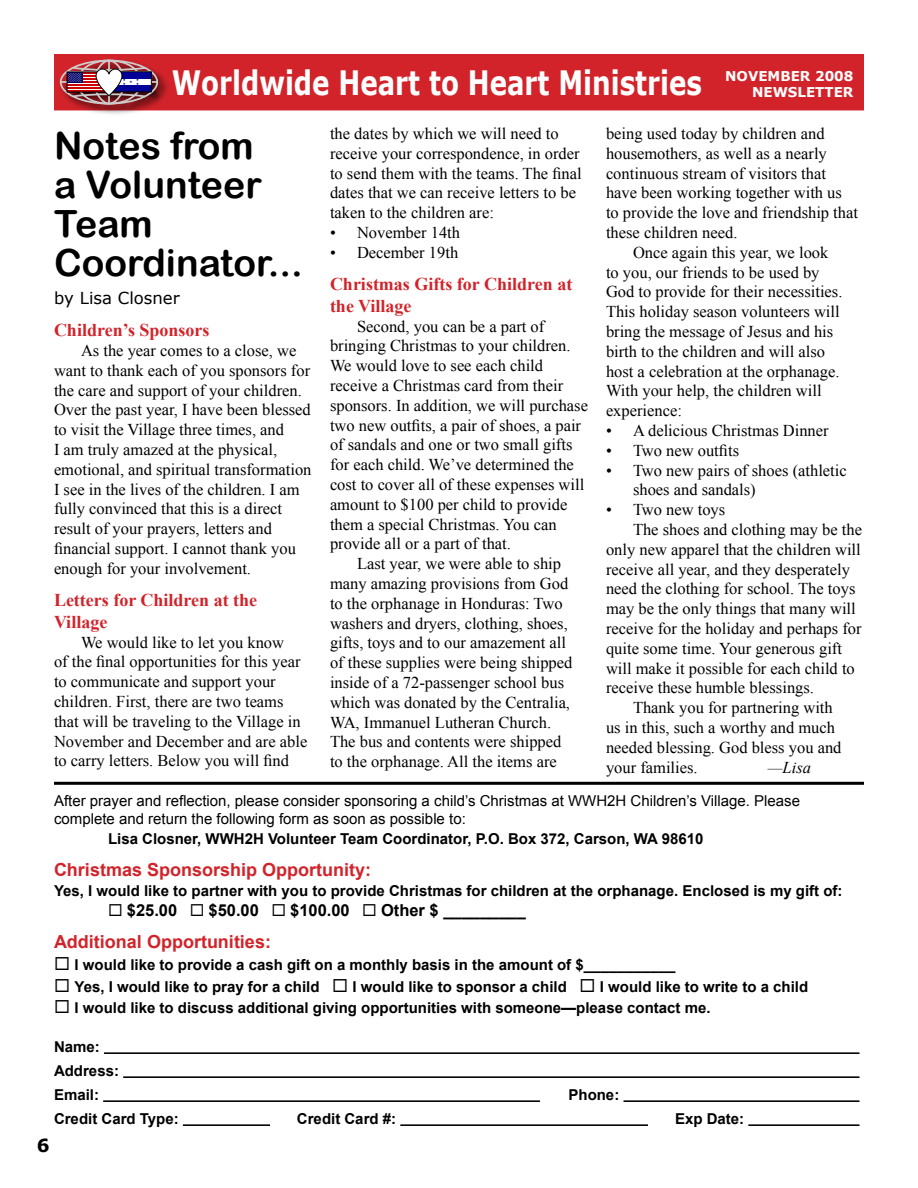
<style>
.page{position:relative;width:918px;height:1188px;background:#fff}
.page>*{position:absolute;margin:0;border:0;box-sizing:border-box;transform-origin:0 0}
.t1{font:37.5px/39px "Arial Rounded MT Bold";color:#000}
.t2{font:700 33.6px "Verdana";color:#fff;scale:.78 1}
.t3{font:700 18px/21.6px "Times New Roman";color:#d2232a}
.t4{font:700 18px "Arial";color:#d2232a}
.t5{font:16.5px/19.8px "Times New Roman";color:#000}
.t6{font:700 16.5px "Arial";color:#000}
.t7{font:16.5px "Verdana";color:#000}
.t8{font:italic 16.5px "Times New Roman";color:#000}
.t9{font:700 15px/24px "Arial";color:#000}
.t10{font:15px/18px "Arial";color:#000}
.t11{font:700 13.5px/16.2px "Verdana";color:#fff;text-align:right}
</style>
<div class="page">
<div style="left:55px;top:55px;width:808px;height:55px;background:#d2232a"></div>
<div style="left:54px;top:54px;width:810px;height:56px;border:2px solid #d2232a"></div>
<div style="left:58px;top:58px;width:113px;height:59px;background:#000;opacity:.75"></div>
<div style="left:60px;top:60px;width:98px;height:45px;border:2px solid #ccc;border-radius:50%"></div>
<hr style="left:108px;top:60px;width:2px;height:44px;background:#ccc">
<hr style="left:61px;top:81px;width:97px;height:2px;background:#ccc">
<div style="left:67px;top:72px;width:38px;height:20px;border:1px solid #000"></div>
<div style="left:111px;top:72px;width:40px;height:20px;background:#fff"></div>
<div style="left:111px;top:72px;width:40px;height:6px;background:#009"></div>
<div style="left:111px;top:85px;width:40px;height:7px;background:#009"></div>
<hr style="left:104px;top:1052px;width:756px;height:2px;background:#000">
<hr style="left:123px;top:1076px;width:737px;height:2px;background:#000">
<hr style="left:103px;top:1100px;width:437px;height:2px;background:#000">
<hr style="left:623px;top:1100px;width:237px;height:2px;background:#000">
<hr style="left:183px;top:1124px;width:87px;height:2px;background:#000">
<hr style="left:400px;top:1124px;width:248px;height:2px;background:#000">
<hr style="left:748px;top:1124px;width:112px;height:2px;background:#000">
<hr style="left:54px;top:782px;width:810px;height:3px;background:#000">
<svg style="left:68px;top:65px;width:79px;height:34px"></svg>
<h2 class="t2" style="left:172px;top:61px;width:681px">Worldwide Heart to Heart Ministries</h2>
<h1 class="t1" style="left:54px;top:126px;width:250px">Notes from<br>a Volunteer<br>Team<br>Coordinator...</h1>
<p class="t7" style="left:54px;top:287px;width:127px">by Lisa Closner</p>
<p class="t3" style="left:54px;top:319px;width:157px">Children’s Sponsors</p>
<p class="t5" style="left:54px;top:340px;width:259px;text-indent:27px">As the year comes to a close, we want to thank each of you sponsors for the care and support of your children.<br>Over the past year, I have been blessed to visit the Village three times, and<br>I am truly amazed at the physical, emotional, and spiritual transformation I see in the lives of the children. I am fully convinced that this is a direct result of your prayers, letters and financial support. I cannot thank you enough for your involvement.</p>
<p class="t3" style="left:54px;top:589px;width:205px">Letters for Children at the<br>Village</p>
<p class="t5" style="left:54px;top:632px;width:255px;text-indent:27px">We would like to let you know<br>of the final opportunities for this year to communicate and support your children. First, there are two teams that will be traveling to the Village in November and December and are able to carry letters. Below you will find</p>
<p class="t11" style="left:725px;top:67px;width:130px">NOVEMBER 2008<br>NEWSLETTER</p>
<p class="t5" style="left:606px;top:123px;width:220px">being used today by children and</p>
<p class="t5" style="left:606px;top:143px;width:222px">housemothers, as well as a nearly</p>
<p class="t5" style="left:606px;top:163px;width:221px">continuous stream of visitors that</p>
<p class="t5" style="left:606px;top:183px;width:237px">have been working together with us</p>
<p class="t5" style="left:606px;top:202px;width:254px">to provide the love and friendship that</p>
<p class="t5" style="left:606px;top:222px;width:133px">these children need.</p>
<p class="t5" style="left:633px;top:242px;width:197px">Once again this year, we look</p>
<p class="t5" style="left:606px;top:262px;width:215px">to you, our friends to be used by</p>
<p class="t5" style="left:606px;top:282px;width:238px">God to provide for their necessities.</p>
<p class="t5" style="left:606px;top:301px;width:235px">This holiday season volunteers will</p>
<p class="t5" style="left:606px;top:321px;width:229px">bring the message of Jesus and his</p>
<p class="t5" style="left:606px;top:341px;width:221px">birth to the children and will also</p>
<p class="t5" style="left:606px;top:361px;width:235px">host a celebration at the orphanage.</p>
<p class="t5" style="left:606px;top:381px;width:217px">With your help, the children will</p>
<p class="t5" style="left:606px;top:400px;width:78px">experience:</p>
<p class="t5" style="left:633px;top:420px;width:197px">A delicious Christmas Dinner</p>
<p class="t5" style="left:633px;top:440px;width:108px">Two new outfits</p>
<p class="t5" style="left:633px;top:460px;width:215px">Two new pairs of shoes (athletic</p>
<p class="t5" style="left:633px;top:480px;width:124px">shoes and sandals)</p>
<p class="t5" style="left:633px;top:499px;width:94px">Two new toys</p>
<p class="t5" style="left:633px;top:519px;width:231px">The shoes and clothing may be the</p>
<p class="t5" style="left:606px;top:539px;width:256px">only new apparel that the children will</p>
<p class="t5" style="left:606px;top:559px;width:245px">receive all year, and they desperately</p>
<p class="t5" style="left:606px;top:579px;width:251px">need the clothing for school. The toys</p>
<p class="t5" style="left:606px;top:598px;width:251px">may be the only things that many will</p>
<p class="t5" style="left:606px;top:618px;width:257px">receive for the holiday and perhaps for</p>
<p class="t5" style="left:606px;top:638px;width:238px">quite some time. Your generous gift</p>
<p class="t5" style="left:606px;top:658px;width:250px">will make it possible for each child to</p>
<p class="t5" style="left:606px;top:678px;width:210px">receive these humble blessings.</p>
<p class="t5" style="left:633px;top:697px;width:201px">Thank you for partnering with</p>
<p class="t5" style="left:606px;top:717px;width:231px">us in this, such a worthy and much</p>
<p class="t5" style="left:606px;top:737px;width:237px">needed blessing. God bless you and</p>
<p class="t5" style="left:606px;top:757px;width:93px">your families.</p>
<p class="t8" style="left:768px;top:756px;width:45px">—Lisa</p>
<p class="t5" style="left:330px;top:123px;width:230px">the dates by which we will need to</p>
<p class="t5" style="left:330px;top:143px;width:251px">receive your correspondence, in order</p>
<p class="t5" style="left:330px;top:163px;width:253px">to send them with the teams. The final</p>
<p class="t5" style="left:330px;top:183px;width:248px">dates that we can receive letters to be</p>
<p class="t5" style="left:330px;top:202px;width:166px">taken to the children are:</p>
<p class="t5" style="left:357px;top:222px;width:105px">November 14th</p>
<p class="t5" style="left:357px;top:242px;width:103px">December 19th</p>
<p class="t3" style="left:330px;top:273px;width:244px">Christmas Gifts for Children at the Village</p>
<p class="t5" style="left:357px;top:316px;width:189px">Second, you can be a part of</p>
<p class="t5" style="left:330px;top:336px;width:242px">bringing Christmas to your children.</p>
<p class="t5" style="left:330px;top:355px;width:215px">We would love to see each child</p>
<p class="t5" style="left:330px;top:375px;width:235px">receive a Christmas card from their</p>
<p class="t5" style="left:330px;top:395px;width:260px">sponsors. In addition, we will purchase</p>
<p class="t5" style="left:330px;top:415px;width:253px">two new outfits, a pair of shoes, a pair</p>
<p class="t5" style="left:330px;top:435px;width:244px">of sandals and one or two small gifts</p>
<p class="t5" style="left:330px;top:454px;width:245px">for each child. We’ve determined the</p>
<p class="t5" style="left:330px;top:474px;width:256px">cost to cover all of these expenses will</p>
<p class="t5" style="left:330px;top:494px;width:239px">amount to $100 per child to provide</p>
<p class="t5" style="left:330px;top:514px;width:228px">them a special Christmas. You can</p>
<p class="t5" style="left:330px;top:534px;width:183px">provide all or a part of that.</p>
<p class="t5" style="left:357px;top:553px;width:206px">Last year, we were able to ship</p>
<p class="t5" style="left:330px;top:573px;width:240px">many amazing provisions from God</p>
<p class="t5" style="left:330px;top:593px;width:234px">to the orphanage in Honduras: Two</p>
<p class="t5" style="left:330px;top:613px;width:239px">washers and dryers, clothing, shoes,</p>
<p class="t5" style="left:330px;top:633px;width:238px">gifts, toys and to our amazement all</p>
<p class="t5" style="left:330px;top:652px;width:244px">of these supplies were being shipped</p>
<p class="t5" style="left:330px;top:672px;width:236px">inside of a 72-passenger school bus</p>
<p class="t5" style="left:330px;top:692px;width:242px">which was donated by the Centralia,</p>
<p class="t5" style="left:330px;top:712px;width:223px">WA, Immanuel Lutheran Church.</p>
<p class="t5" style="left:330px;top:732px;width:233px">The bus and contents were shipped</p>
<p class="t5" style="left:330px;top:751px;width:228px">to the orphanage. All the items are</p>
<p class="t5" style="left:330px;top:222px;width:7px">• •</p>
<p class="t5" style="left:606px;top:420px;width:7px;text-align:justify">• • •</p>
<p class="t5" style="left:606px;top:499px;width:7px">•</p>
<p class="t10" style="left:54px;top:792px;width:748px">After prayer and reflection, please consider sponsoring a child’s Christmas at WWH2H Children’s Village. Please complete and return the following form as soon as possible to:</p>
<p class="t9" style="left:108px;top:827px;width:597px">Lisa Closner, WWH2H Volunteer Team Coordinator, P.O. Box 372, Carson, WA 98610</p>
<p class="t4" style="left:54px;top:858px;width:319px">Christmas Sponsorship Opportunity:</p>
<p class="t9" style="left:54px;top:879px;width:790px">Yes, I would like to partner with you to provide Christmas for children at the orphanage. Enclosed is my gift of:</p>
<p class="t6" style="left:108px;top:899px;width:419px">◻ $25.00 ◻ $50.00 ◻ $100.00 ◻ Other $ _________</p>
<p class="t4" style="left:54px;top:930px;width:219px">Additional Opportunities:</p>
<p class="t9" style="left:54px;top:953px;width:623px">◻ I would like to provide a cash gift on a monthly basis in the amount of $___________</p>
<p class="t9" style="left:54px;top:975px;width:756px">◻ Yes, I would like to pray for a child ◻ I would like to sponsor a child ◻ I would like to write to a child</p>
<p class="t9" style="left:54px;top:996px;width:658px">◻ I would like to discuss additional giving opportunities with someone—please contact me.</p>
<p class="t9" style="left:54px;top:1035px;width:67px">Name:<br>Address:<br>Email:</p>
<p class="t9" style="left:568px;top:1083px;width:52px">Phone:</p>
<p class="t9" style="left:54px;top:1107px;width:126px">Credit Card Type:</p>
<p class="t9" style="left:297px;top:1107px;width:101px">Credit Card #:</p>
<p class="t9" style="left:675px;top:1107px;width:71px">Exp Date:</p>
</div>
